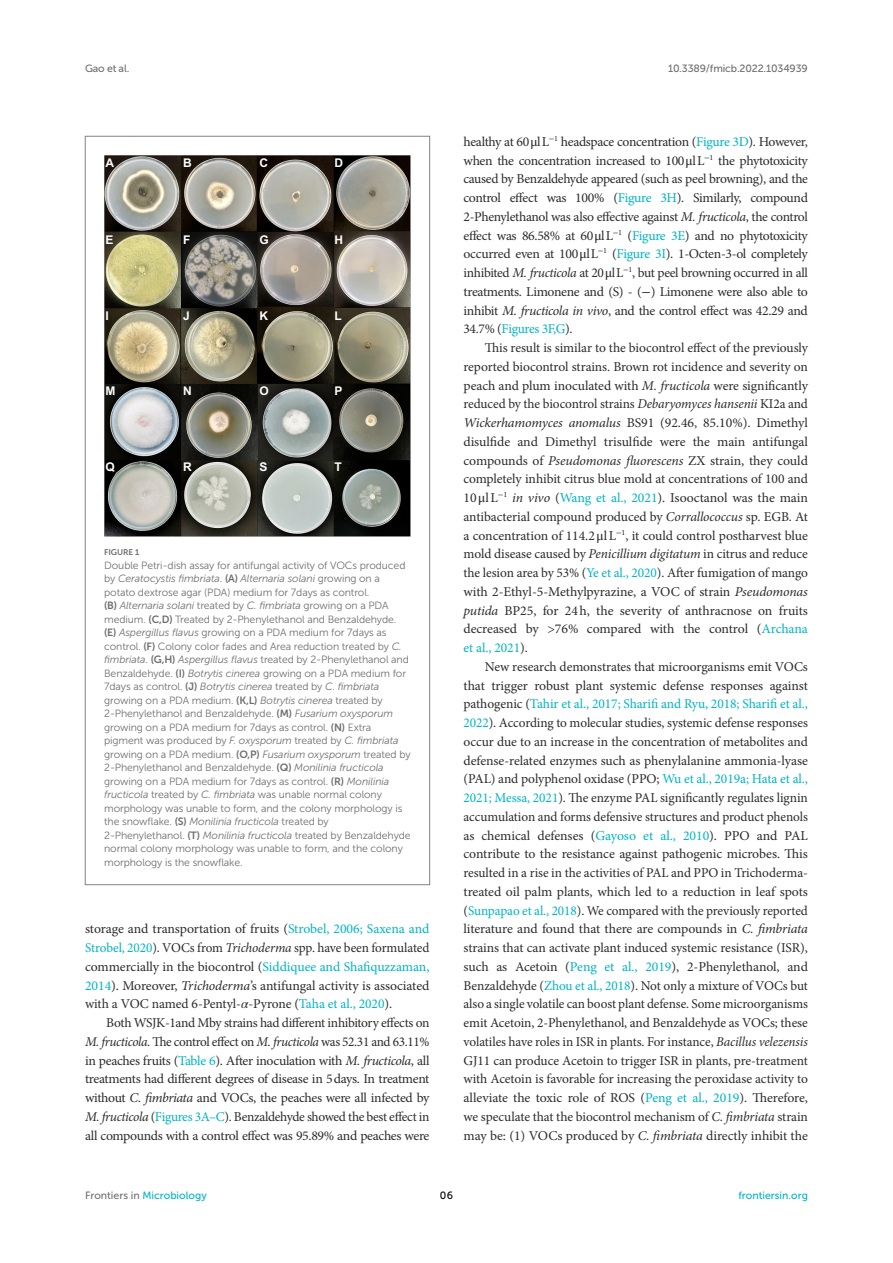
<style>
.page{position:relative;width:893px;height:1263px;background:#fff}
.page>*{position:absolute;margin:0;border:0;box-sizing:border-box;transform-origin:0 0}
.TEXT{font:13.5px/18.8px "Minion Pro";letter-spacing:-.015em;color:#2b2b2a;text-align:justify}
.t1{font:700 12px "Arial";color:#fff}
.FIG_LEG{font:10.5px/13.5px "Museo Sans 300";letter-spacing:-.01em;color:#706f70}
.t2{font:10.5px "Museo Sans 500";color:#00b4c4}
.t3{font:10.5px "Museo Sans 500";letter-spacing:-.015em;color:#706f70}
.t4{font:10.5px "Museo Sans 500";color:#000}
.FIG_HD{font:8.25px "Museo Sans 700";letter-spacing:-.01em;color:#706f70}
.s1{font-style:italic}
.s2{font-family:"Museo Sans 700"}
.s3{color:#00b4c4}
.s4{font-family:"STIX General";font-style:italic}
.s5{font-family:"STIX General"}
.s6{color:#706f70}
</style>
<div class="page">
<img style="left:104px;top:155px;width:306px;height:381px">
<p class="t3" style="left:85px;top:63px;width:46px">Gao et al.</p>
<p class="t3" style="left:668px;top:63px;width:141px">10.3389/fmicb.2022.1034939</p>
<p class="t1" style="left:105px;top:154px;width:10px">A</p>
<p class="t1" style="left:183px;top:154px;width:10px">B</p>
<p class="t1" style="left:260px;top:154px;width:10px">C</p>
<p class="t1" style="left:334px;top:154px;width:10px">D</p>
<p class="t1" style="left:105px;top:231px;width:10px">E</p>
<p class="t1" style="left:183px;top:231px;width:9px">F</p>
<p class="t1" style="left:260px;top:231px;width:11px">G</p>
<p class="t1" style="left:334px;top:231px;width:10px">H</p>
<p class="t1" style="left:105px;top:307px;width:5px">I</p>
<p class="t1" style="left:183px;top:307px;width:8px">J</p>
<p class="t1" style="left:260px;top:307px;width:10px">K</p>
<p class="t1" style="left:334px;top:307px;width:9px">L</p>
<p class="t1" style="left:105px;top:382px;width:11px">M</p>
<p class="t1" style="left:183px;top:382px;width:10px">N</p>
<p class="t1" style="left:260px;top:382px;width:11px">O</p>
<p class="t1" style="left:334px;top:382px;width:10px">P</p>
<p class="t1" style="left:105px;top:458px;width:11px">Q</p>
<p class="t1" style="left:183px;top:458px;width:10px">R</p>
<p class="t1" style="left:260px;top:458px;width:10px">S</p>
<p class="t1" style="left:334px;top:458px;width:9px">T</p>
<p class="FIG_HD" style="left:104px;top:548px;width:37px">FIGURE 1</p>
<p class="FIG_LEG" style="left:104px;top:558px;width:308px">Double Petri-dish assay for antifungal activity of VOCs produced by <span class="s1">Ceratocystis fimbriata</span>. <span class="s2">(A)</span> <span class="s1">Alternaria solani</span> growing on a potato dextrose agar (PDA) medium for 7 days as control.<br><span class="s2">(B)</span> <span class="s1">Alternaria solani</span> treated by <span class="s1">C. fimbriata</span> growing on a PDA medium. <span class="s2">(C,D)</span> Treated by 2-Phenylethanol and Benzaldehyde. <span class="s2">(E)</span> <span class="s1">Aspergillus flavus</span> growing on a PDA medium for 7 days as control. <span class="s2">(F)</span> Colony color fades and Area reduction treated by <span class="s1">C. fimbriata</span>. <span class="s2">(G,H)</span> <span class="s1">Aspergillus flavus</span> treated by 2-Phenylethanol and Benzaldehyde. <span class="s2">(I)</span> <span class="s1">Botrytis cinerea</span> growing on a PDA medium for 7 days as control. <span class="s2">(J)</span> <span class="s1">Botrytis cinerea</span> treated by <span class="s1">C. fimbriata </span>growing on a PDA medium. <span class="s2">(K,L)</span> <span class="s1">Botrytis cinerea</span> treated by 2-Phenylethanol and Benzaldehyde. <span class="s2">(M)</span> <span class="s1">Fusarium oxysporum </span>growing on a PDA medium for 7 days as control. <span class="s2">(N)</span> Extra pigment was produced by <span class="s1">F. oxysporum</span> treated by <span class="s1">C. fimbriata </span>growing on a PDA medium. <span class="s2">(O,P)</span> <span class="s1">Fusarium oxysporum</span> treated by 2-Phenylethanol and Benzaldehyde. <span class="s2">(Q)</span> <span class="s1">Monilinia fructicola </span>growing on a PDA medium for 7 days as control. <span class="s2">(R)</span> <span class="s1">Monilinia fructicola</span> treated by <span class="s1">C. fimbriata</span> was unable normal colony morphology was unable to form, and the colony morphology is the snowflake. <span class="s2">(S)</span> <span class="s1">Monilinia fructicola</span> treated by 2-Phenylethanol. <span class="s2">(T)</span> <span class="s1">Monilinia fructicola</span> treated by Benzaldehyde normal colony morphology was unable to form, and the colony morphology is the snowflake.</p>
<p class="TEXT" style="left:85px;top:920px;width:346px">storage and transportation of fruits (<span class="s3">Strobel, 2006; Saxena and Strobel, 2020</span>). VOCs from <span class="s1">Trichoderma</span> spp. have been formulated commercially in the biocontrol (<span class="s3">Siddiquee and Shafiquzzaman, 2014</span>). Moreover, <span class="s1">Trichoderma</span>’s antifungal activity is associated with a VOC named 6-Pentyl-<span class="s4">α</span>-Pyrone (<span class="s3">Taha et al., 2020</span>).</p>
<p class="TEXT" style="left:85px;top:1013px;width:346px;text-indent:21px">Both WSJK-1and Mby strains had different inhibitory effects on <span class="s1">M. fructicola</span>. The control effect on <span class="s1">M. fructicola</span> was 52.31 and 63.11% in peaches fruits (<span class="s3">Table 6</span>). After inoculation with <span class="s1">M. fructicola</span>, all treatments had different degrees of disease in 5days. In treatment without <span class="s1">C. fimbriata</span> and VOCs, the peaches were all infected by <span class="s1">M. fructicola</span> (<span class="s3">Figures 3A–C</span>). Benzaldehyde showed the best effect in all compounds with a control effect was 95.89% and peaches were</p>
<p class="TEXT" style="left:463px;top:132px;width:346px">healthy at 60<span class="s5">μ</span>lL<sup>−</sup><sup>1</sup> headspace concentration (<span class="s3">Figure 3D</span>). However, when the concentration increased to 100<span class="s5">μ</span>lL<sup>−</sup><sup>1</sup> the phytotoxicity caused by Benzaldehyde appeared (such as peel browning), and the control effect was 100% (<span class="s3">Figure 3H</span>). Similarly, compound 2-Phenylethanol was also effective against <span class="s1">M. fructicola</span>, the control effect was 86.58% at 60<span class="s5">μ</span>lL<sup>−</sup><sup>1</sup> (<span class="s3">Figure 3E</span>) and no phytotoxicity occurred even at 100<span class="s5">μ</span>lL<sup>−</sup><sup>1</sup> (<span class="s3">Figure 3I</span>). 1-Octen-3-ol completely inhibited <span class="s1">M. fructicola</span> at 20<span class="s5">μ</span>lL<sup>−</sup><sup>1</sup>, but peel browning occurred in all treatments. Limonene and (S) - (<span class="s5">−</span>) Limonene were also able to inhibit <span class="s1">M. fructicola in vivo</span>, and the control effect was 42.29 and 34.7% (<span class="s3">Figures 3F,G</span>).</p>
<p class="TEXT" style="left:463px;top:338px;width:346px;text-indent:21px">This result is similar to the biocontrol effect of the previously reported biocontrol strains. Brown rot incidence and severity on peach and plum inoculated with <span class="s1">M. fructicola</span> were significantly reduced by the biocontrol strains <span class="s1">Debaryomyces hansenii</span> KI2a and <span class="s1">Wickerhamomyces anomalus</span> BS91 (92.46, 85.10%). Dimethyl disulfide and Dimethyl trisulfide were the main antifungal compounds of <span class="s1">Pseudomonas fluorescens</span> ZX strain, they could completely inhibit citrus blue mold at concentrations of 100 and 10<span class="s5">μ</span>lL<sup>−</sup><sup>1</sup> <span class="s1">in vivo</span> (<span class="s3">Wang et al., 2021</span>). Isooctanol was the main antibacterial compound produced by <span class="s1">Corrallococcus</span> sp. EGB. At a concentration of 114.2<span class="s5">μ</span>lL<sup>−</sup><sup>1</sup>, it could control postharvest blue mold disease caused by <span class="s1">Penicillium digitatum</span> in citrus and reduce the lesion area by 53% (<span class="s3">Ye et al., 2020</span>). After fumigation of mango with 2-Ethyl-5-Methylpyrazine, a VOC of strain <span class="s1">Pseudomonas putida</span> BP25, for 24h, the severity of anthracnose on fruits decreased by &gt;76% compared with the control (<span class="s3">Archana et al., 2021</span>).</p>
<p class="TEXT" style="left:463px;top:657px;width:346px;text-indent:21px">New research demonstrates that microorganisms emit VOCs that trigger robust plant systemic defense responses against pathogenic (<span class="s3">Tahir et al., 2017; Sharifi and Ryu, 2018; Sharifi et al., 2022</span>). According to molecular studies, systemic defense responses occur due to an increase in the concentration of metabolites and defense-related enzymes such as phenylalanine ammonia-lyase (PAL) and polyphenol oxidase (PPO; <span class="s3">Wu et al., 2019a; Hata et al., 2021; Messa, 2021</span>). The enzyme PAL significantly regulates lignin accumulation and forms defensive structures and product phenols as chemical defenses (<span class="s3">Gayoso et al., 2010</span>). PPO and PAL contribute to the resistance against pathogenic microbes. This resulted in a rise in the activities of PAL and PPO in Trichoderma&shy;treated oil palm plants, which led to a reduction in leaf spots (<span class="s3">Sunpapao et al., 2018</span>). We compared with the previously reported literature and found that there are compounds in <span class="s1">C. fimbriata </span>strains that can activate plant induced systemic resistance (ISR), such as Acetoin (<span class="s3">Peng et al., 2019</span>), 2-Phenylethanol, and Benzaldehyde (<span class="s3">Zhou et al., 2018</span>). Not only a mixture of VOCs but also a single volatile can boost plant defense. Some microorganisms emit Acetoin, 2-Phenylethanol, and Benzaldehyde as VOCs; these volatiles have roles in ISR in plants. For instance, <span class="s1">Bacillus velezensis </span>GJ11 can produce Acetoin to trigger ISR in plants, pre-treatment with Acetoin is favorable for increasing the peroxidase activity to alleviate the toxic role of ROS (<span class="s3">Peng et al., 2019</span>). Therefore, we speculate that the biocontrol mechanism of <span class="s1">C. fimbriata</span> strain may be: (1) VOCs produced by <span class="s1">C. fimbriata</span> directly inhibit the</p>
<p class="t2" style="left:85px;top:1190px;width:123px"><span class="s6">Frontiers in</span> Microbiology</p>
<p class="t4" style="left:440px;top:1190px;width:15px">06</p>
<p class="t2" style="left:738px;top:1190px;width:71px">frontiersin.org</p>
</div>
